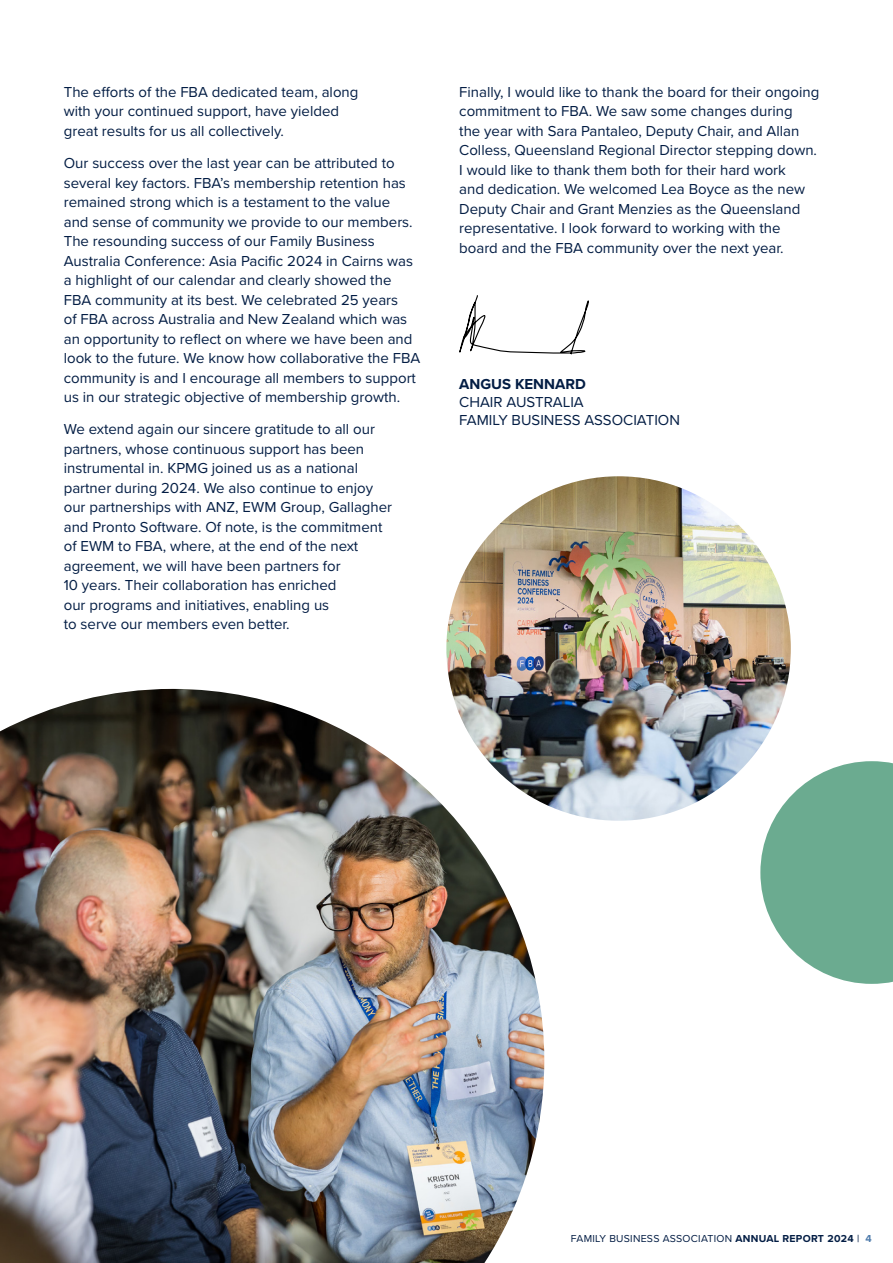
<style>
.page{position:relative;width:893px;height:1263px;background:#fff}
.page>*{position:absolute;margin:0;border:0;box-sizing:border-box;transform-origin:0 0}
.BODY_COPY{font:15px/19.5px "Proxima Nova";color:#031d44}
.TOC2{font:15px/18px "Proxima Nova";color:#031d44}
.t1{font:10.5px "Proxima Nova";letter-spacing:.025em;color:#031d44}
.s1{font-weight:700}
.s2{font-weight:500}
.s3{font-weight:700;color:#4f7cac}
</style>
<div class="page">
<img style="left:446px;top:476px;width:345px;height:345px;border-radius:172px">
<svg style="left:459px;top:295px;width:130px;height:60px"></svg>
<svg style="left:760px;top:761px;width:133px;height:223px"></svg>
<img style="left:0;top:689px;width:544px;height:574px">
<p class="BODY_COPY" style="left:64px;top:81px;width:296px">The efforts of the FBA dedicated team, along with your continued support, have yielded great results for us all collectively.</p>
<p class="BODY_COPY" style="left:64px;top:153px;width:358px">Our success over the last year can be attributed to several key factors. FBA’s membership retention has remained strong which is a testament to the value<br>and sense of community we provide to our members.<br>The resounding success of our Family Business Australia Conference: Asia Pacific 2024 in Cairns was a highlight of our calendar and clearly showed the FBA community at its best. We celebrated 25 years<br>of FBA across Australia and New Zealand which was an opportunity to reflect on where we have been and look to the future. We know how collaborative the FBA community is and I encourage all members to support us in our strategic objective of membership growth.</p>
<p class="BODY_COPY" style="left:64px;top:419px;width:330px">We extend again our sincere gratitude to all our partners, whose continuous support has been instrumental in. KPMG joined us as a national partner during 2024. We also continue to enjoy our partnerships with ANZ, EWM Group, Gallagher and Pronto Software. Of note, is the commitment of EWM to FBA, where, at the end of the next agreement, we will have been partners for<br>10 years. Their collaboration has enriched<br>our programs and initiatives, enabling us<br>to serve our members even better.</p>
<p class="BODY_COPY" style="left:459px;top:81px;width:362px">Finally, I would like to thank the board for their ongoing commitment to FBA. We saw some changes during<br>the year with Sara Pantaleo, Deputy Chair, and Allan Colless, Queensland Regional Director stepping down.<br>I would like to thank them both for their hard work<br>and dedication. We welcomed Lea Boyce as the new Deputy Chair and Grant Menzies as the Queensland representative. I look forward to working with the board and the FBA community over the next year.</p>
<p class="TOC2" style="left:459px;top:375px;width:222px"><span class="s1">ANGUS KENNARD<br></span>CHAIR AUSTRALIA<br>FAMILY BUSINESS ASSOCIATION</p>
<p class="t1" style="left:571px;top:1230px;width:302px">FAMILY BUSINESS ASSOCIATION <span class="s1">ANNUAL REPORT 2024</span> <span class="s2">|</span> <span class="s3">4</span></p>
</div>
